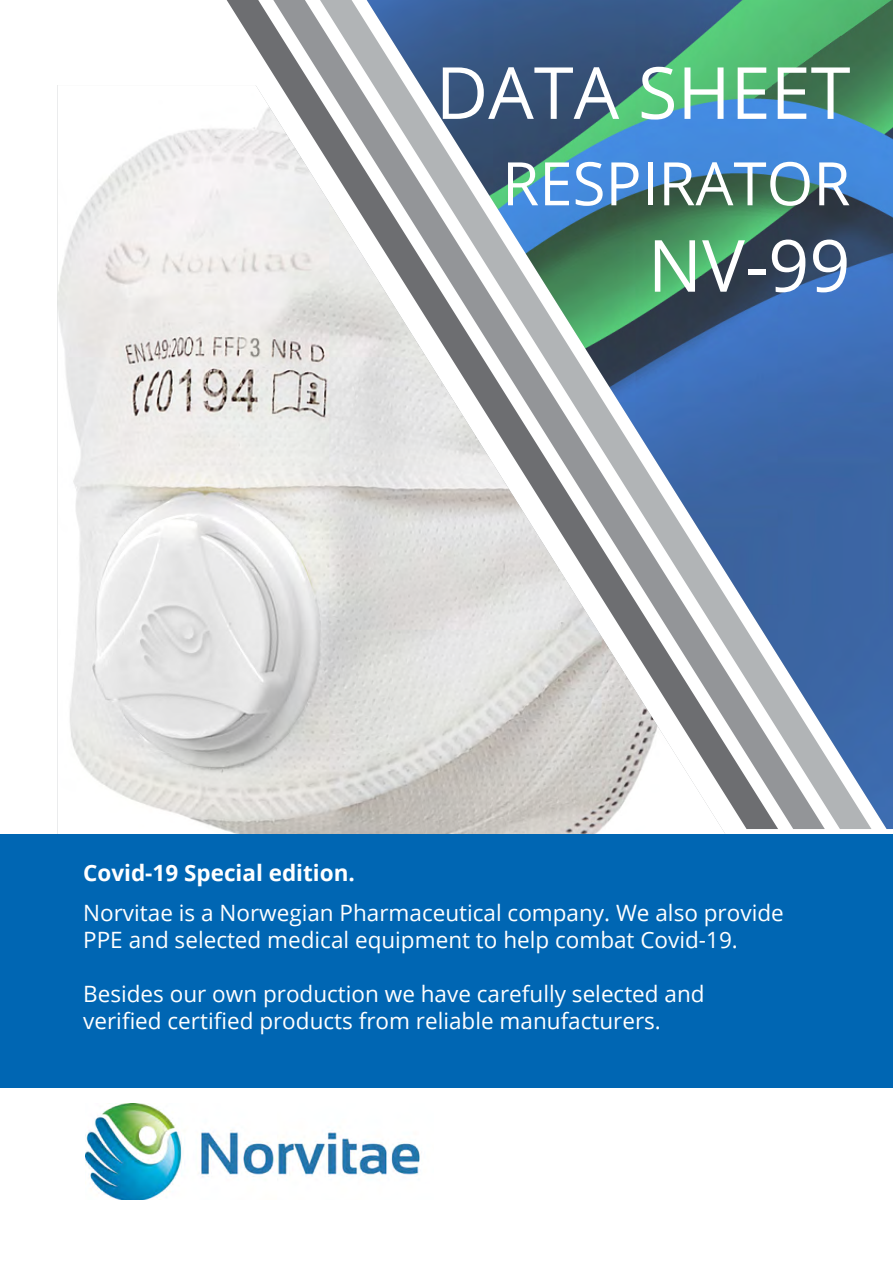
<style>
.page{position:relative;width:893px;height:1263px;background:#fff}
.page>*{position:absolute;margin:0;border:0;box-sizing:border-box;transform-origin:0 0}
.t1{font:72px "Open Sans";color:#fff}
.t2{font:60px "Open Sans";color:#fff}
.t3{font:22.5px/27px "Open Sans";color:#fff}
.t4{font:700 22.5px "Open Sans";color:#fff}
</style>
<div class="page">
<img style="left:85px;top:1103px;width:335px;height:96px">
<img style="left:57px;top:85px;width:668px;height:749px">
<svg style="left:213px;top:0;width:47px;height:829px;fill:#ececea"></svg>
<svg style="left:260px;top:0;width:107px;height:829px;background:#d6d6d5"></svg>
<div style="left:0;top:834px;width:893px;height:253px;background:#0066b3"></div>
<img style="left:367px;top:0;width:526px;height:829px">
<h1 class="t1" style="left:436px;top:43px;width:416px">DATA SHEET</h1>
<h2 class="t2" style="left:502px;top:142px;width:350px">RESPIRATOR</h2>
<h1 class="t1" style="left:648px;top:216px;width:204px">NV-99</h1>
<p class="t4" style="left:83px;top:857px;width:273px">Covid-19 Special edition.</p>
<p class="t3" style="left:83px;top:899px;width:702px">Norvitae is a Norwegian Pharmaceutical company. We also provide<br>PPE and selected medical equipment to help combat Covid-19.</p>
<p class="t3" style="left:83px;top:980px;width:623px">Besides our own production we have carefully selected and verified certified products from reliable manufacturers.</p>
</div>
